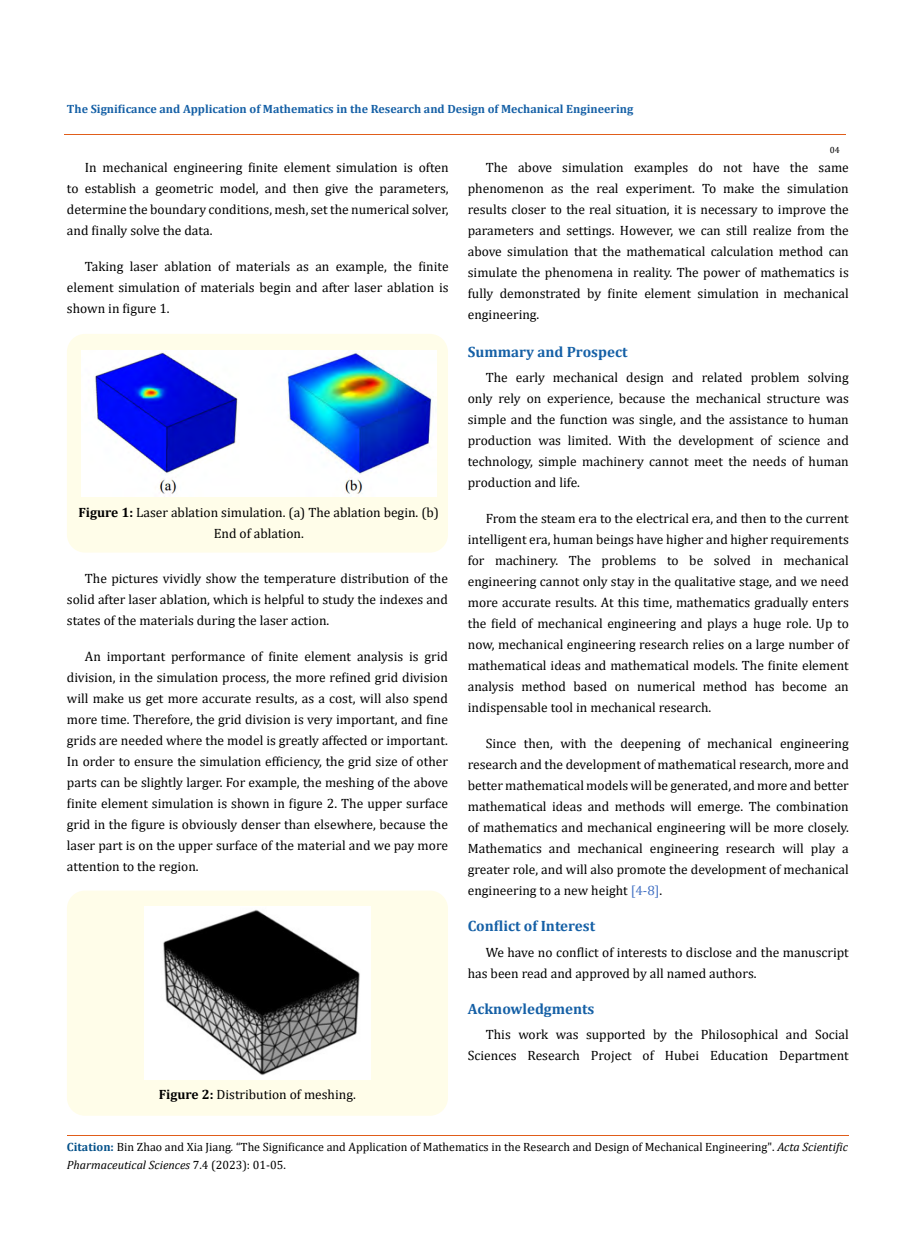
<style>
.page{position:relative;width:917px;height:1242px;background:#fff}
.page>*{position:absolute;margin:0;border:0;box-sizing:border-box;transform-origin:0 0}
.t1{font:700 15px "Cambria";color:#1560a6}
.t2{font:13.5px/21px "Cambria";color:#000;text-align:justify}
.t3{font:12px/18px "Cambria";color:#000}
.t4{font:700 12px "Cambria";color:#1560a6}
.t5{font:9px "Cambria";color:#000}
.s1{font-weight:700}
.s2{color:#4472c4}
.s3{font-weight:700;color:#035089}
.s4{font-style:italic}
</style>
<div class="page">
<div style="left:67px;top:334px;width:381px;height:219px;background:#fffde9;border-radius:18px"></div>
<img style="left:81px;top:351px;width:355px;height:145px">
<div style="left:67px;top:891px;width:381px;height:225px;background:#fffde9;border-radius:18px"></div>
<img style="left:144px;top:907px;width:227px;height:172px">
<hr style="left:64px;top:135px;width:781px;height:1px;background:#e05d1a">
<hr style="left:67px;top:1136px;width:781px;height:1px;background:#e05d1a">
<p class="t4" style="left:67px;top:100px;width:568px">The Significance and Application of Mathematics in the Research and Design of Mechanical Engineering</p>
<p class="t5" style="left:829px;top:145px;width:11px">04</p>
<p class="t2" style="left:67px;top:157px;width:383px;text-indent:18px">In mechanical engineering finite element simulation is often to establish a geometric model, and then give the parameters, determine the boundary conditions, mesh, set the numerical solver, and finally solve the data.</p>
<p class="t2" style="left:67px;top:256px;width:383px;text-indent:18px">Taking laser ablation of materials as an example, the finite element simulation of materials begin and after laser ablation is shown in figure 1.</p>
<p class="t2" style="left:78px;top:501px;width:362px;text-align:center"><span class="s1">Figure 1:</span> Laser ablation simulation. (a) The ablation begin. (b)<br>End of ablation.</p>
<p class="t2" style="left:67px;top:568px;width:382px;text-indent:18px">The pictures vividly show the temperature distribution of the solid after laser ablation, which is helpful to study the indexes and states of the materials during the laser action.</p>
<p class="t2" style="left:67px;top:646px;width:382px;text-indent:18px">An important performance of finite element analysis is grid division, in the simulation process, the more refined grid division will make us get more accurate results, as a cost, will also spend more time. Therefore, the grid division is very important, and fine grids are needed where the model is greatly affected or important.<br>In order to ensure the simulation efficiency, the grid size of other parts can be slightly larger. For example, the meshing of the above finite element simulation is shown in figure 2. The upper surface grid in the figure is obviously denser than elsewhere, because the laser part is on the upper surface of the material and we pay more attention to the region.</p>
<p class="t2" style="left:159px;top:1084px;width:198px"><span class="s1">Figure 2:</span> Distribution of meshing.</p>
<p class="t2" style="left:468px;top:157px;width:382px;text-indent:18px">The above simulation examples do not have the same phenomenon as the real experiment. To make the simulation results closer to the real situation, it is necessary to improve the parameters and settings. However, we can still realize from the above simulation that the mathematical calculation method can simulate the phenomena in reality. The power of mathematics is fully demonstrated by finite element simulation in mechanical engineering.</p>
<p class="t1" style="left:468px;top:341px;width:161px">Summary and Prospect</p>
<p class="t2" style="left:468px;top:367px;width:382px;text-indent:18px">The early mechanical design and related problem solving only rely on experience, because the mechanical structure was simple and the function was single, and the assistance to human production was limited. With the development of science and technology, simple machinery cannot meet the needs of human production and life.</p>
<p class="t2" style="left:468px;top:508px;width:382px;text-indent:18px">From the steam era to the electrical era, and then to the current intelligent era, human beings have higher and higher requirements for machinery. The problems to be solved in mechanical engineering cannot only stay in the qualitative stage, and we need more accurate results. At this time, mathematics gradually enters the field of mechanical engineering and plays a huge role. Up to now, mechanical engineering research relies on a large number of mathematical ideas and mathematical models. The finite element analysis method based on numerical method has become an indispensable tool in mechanical research.</p>
<p class="t2" style="left:468px;top:733px;width:382px;text-indent:18px">Since then, with the deepening of mechanical engineering research and the development of mathematical research, more and better mathematical models will be generated, and more and better mathematical ideas and methods will emerge. The combination of mathematics and mechanical engineering will be more closely.<br>Mathematics and mechanical engineering research will play a greater role, and will also promote the development of mechanical engineering to a new height <span class="s2">[4-8]</span>.</p>
<p class="t1" style="left:468px;top:916px;width:129px">Conflict of Interest</p>
<p class="t2" style="left:468px;top:942px;width:382px;text-indent:18px">We have no conflict of interests to disclose and the manuscript has been read and approved by all named authors.</p>
<p class="t1" style="left:468px;top:998px;width:128px">Acknowledgments</p>
<p class="t2" style="left:468px;top:1024px;width:382px;text-align:right">This work was supported by the Philosophical and Social<br>Sciences Research Project of Hubei Education Department</p>
<p class="t3" style="left:67px;top:1138px;width:782px"><span class="s3">Citation:</span> Bin Zhao and Xia Jiang<span class="s4">.</span> “The Significance and Application of Mathematics in the Research and Design of Mechanical Engineering". <span class="s4">Acta Scientific<br>Pharmaceutical Sciences</span> 7.4 (2023): 01-05.</p>
</div>
